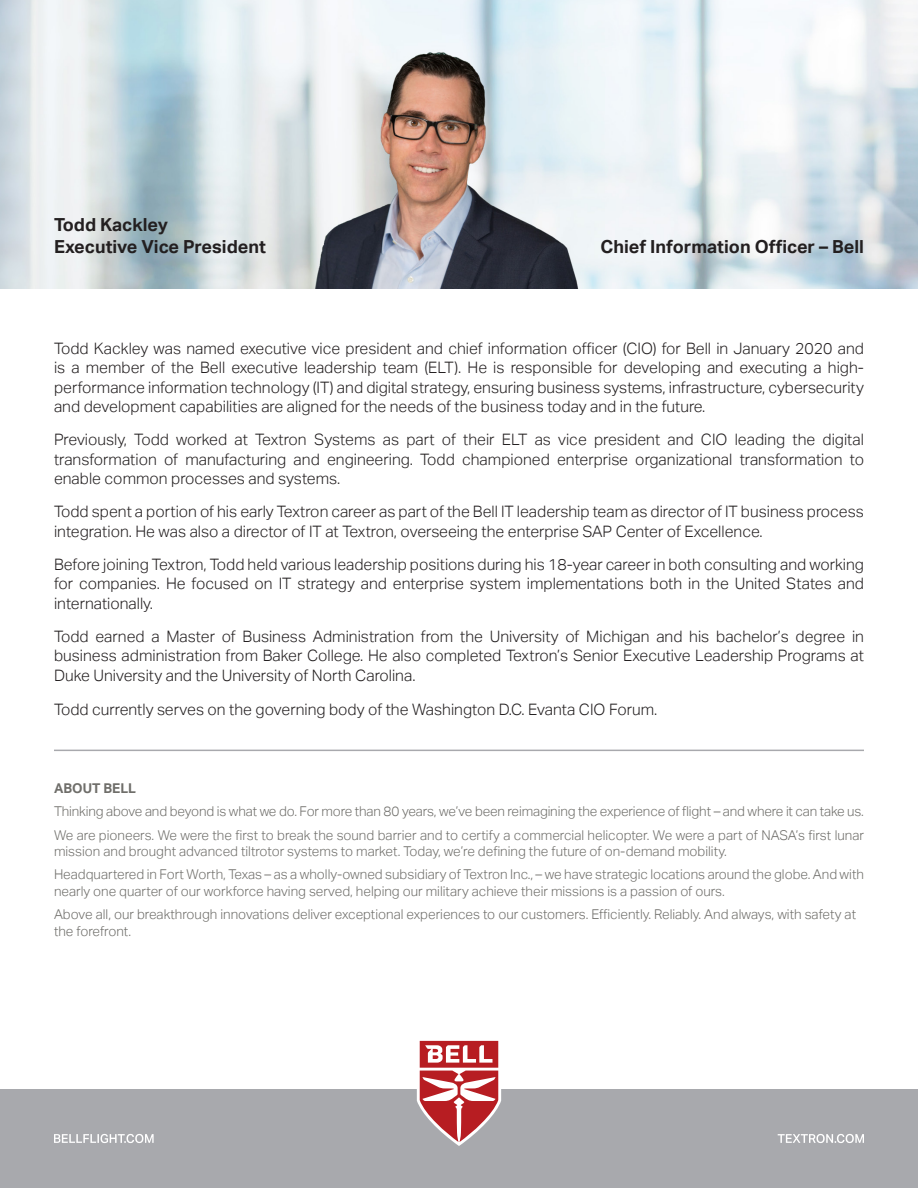
<style>
.page{position:relative;width:918px;height:1188px;background:#fff}
.page>*{position:absolute;margin:0;border:0;box-sizing:border-box;transform-origin:0 0}
.t1{font:700 18px "Aktiv Grotesk";color:#231f20}
.t2{font:300 15.75px/19.5px "Aktiv Grotesk";color:#231f20;text-align:justify}
.t3{font:300 13.5px/16.5px "Aktiv Grotesk";color:#6f6e6a}
.t4{font:700 13.5px "Aktiv Grotesk";color:#6f6e6a}
</style>
<div class="page">
<div style="left:0;top:1089px;width:918px;height:99px;background:#a8a9ad"></div>
<svg style="left:417px;top:1040px;width:84px;height:106px"></svg>
<svg style="left:54px;top:1134px;width:100px;height:9px"></svg>
<svg style="left:778px;top:1134px;width:86px;height:9px"></svg>
<img style="left:0;top:0;width:918px;height:288px">
<hr style="left:54px;top:750px;width:810px;height:1px;background:#a8a9ad">
<p class="t1" style="left:54px;top:214px;width:115px">Todd Kackley</p>
<p class="t1" style="left:54px;top:236px;width:213px">Executive Vice President</p>
<p class="t1" style="left:601px;top:236px;width:265px">Chief Information Officer – Bell</p>
<p class="t2" style="left:54px;top:338px;width:812px">Todd Kackley was named executive vice president and chief information officer (CIO) for Bell in January 2020 and is a member of the Bell executive leadership team (ELT). He is responsible for developing and executing a high&shy;performance information technology (IT) and digital strategy, ensuring business systems, infrastructure, cybersecurity and development capabilities are aligned for the needs of the business today and in the future.</p>
<p class="t2" style="left:54px;top:430px;width:812px">Previously, Todd worked at Textron Systems as part of their ELT as vice president and CIO leading the digital transformation of manufacturing and engineering. Todd championed enterprise organizational transformation to enable common processes and systems.</p>
<p class="t2" style="left:54px;top:502px;width:812px">Todd spent a portion of his early Textron career as part of the Bell IT leadership team as director of IT business process integration. He was also a director of IT at Textron, overseeing the enterprise SAP Center of Excellence.</p>
<p class="t2" style="left:54px;top:554px;width:812px">Before joining Textron, Todd held various leadership positions during his 18-year career in both consulting and working for companies. He focused on IT strategy and enterprise system implementations both in the United States and internationally.</p>
<p class="t2" style="left:54px;top:626px;width:812px">Todd earned a Master of Business Administration from the University of Michigan and his bachelor’s degree in business administration from Baker College. He also completed Textron’s Senior Executive Leadership Programs at Duke University and the University of North Carolina.</p>
<p class="t2" style="left:54px;top:700px;width:605px">Todd currently serves on the governing body of the Washington D.C. Evanta CIO Forum.</p>
<p class="t4" style="left:54px;top:781px;width:84px">ABOUT BELL</p>
<p class="t3" style="left:54px;top:803px;width:812px">Thinking above and beyond is what we do. For more than 80 years, we’ve been reimagining the experience of flight – and where it can take us.</p>
<p class="t3" style="left:54px;top:827px;width:812px">We are pioneers. We were the first to break the sound barrier and to certify a commercial helicopter. We were a part of NASA’s first lunar mission and brought advanced tiltrotor systems to market. Today, we’re defining the future of on-demand mobility.</p>
<p class="t3" style="left:54px;top:866px;width:812px">Headquartered in Fort Worth, Texas – as a wholly-owned subsidiary of Textron Inc., – we have strategic locations around the globe. And with nearly one quarter of our workforce having served, helping our military achieve their missions is a passion of ours.</p>
<p class="t3" style="left:54px;top:906px;width:804px">Above all, our breakthrough innovations deliver exceptional experiences to our customers. Efficiently. Reliably. And always, with safety at the forefront.</p>
</div>
